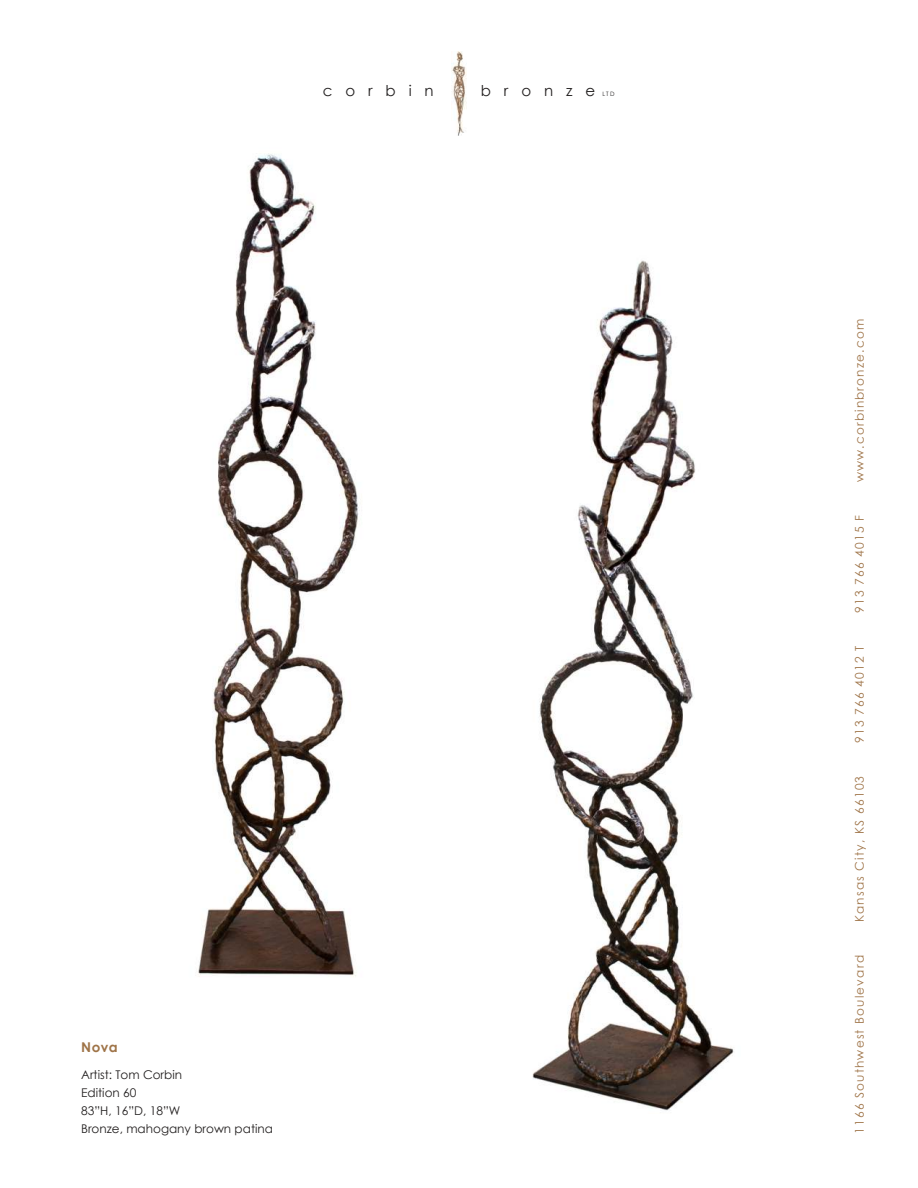
<style>
.page{position:relative;width:918px;height:1188px;background:#fff}
.page>*{position:absolute;margin:0;border:0;box-sizing:border-box;transform-origin:0 0}
.t1{font:15px "Century Gothic";letter-spacing:.86em;color:#221f1f}
.t2{font:700 13.5px "Century Gothic";color:#9f7448}
.t3{font:12px "Century Gothic";letter-spacing:.1em;color:#9f7448}
.t4{font:12px/18px "Century Gothic";color:#221f1f}
.t5{font:6px "Century Gothic";color:#221f1f}
</style>
<div class="page">
<img style="left:451px;top:52px;width:16px;height:84px">
<img style="left:198px;top:153px;width:161px;height:824px">
<img style="left:532px;top:260px;width:202px;height:851px">
<p class="t1" style="left:323px;top:85px;width:112px">corbin</p>
<p class="t1" style="left:481px;top:85px;width:116px">bronze</p>
<p class="t5" style="left:602px;top:92px;width:14px">LTD</p>
<p class="t2" style="left:81px;top:1040px;width:38px">Nova</p>
<p class="t4" style="left:81px;top:1067px;width:193px">Artist: Tom Corbin<br>Edition 60<br>83”H, 16”D, 18”W<br>Bronze, mahogany brown patina</p>
<p class="t3" style="left:855px;top:482px;width:165px;rotate:-90deg">www.corbinbronze.com</p>
<p class="t3" style="left:855px;top:613px;width:99px;rotate:-90deg">913 766 4015 F</p>
<p class="t3" style="left:855px;top:743px;width:99px;rotate:-90deg">913 766 4012 T</p>
<p class="t3" style="left:855px;top:922px;width:148px;rotate:-90deg">Kansas City, KS 66103</p>
<p class="t3" style="left:855px;top:1134px;width:180px;rotate:-90deg">1166 Southwest Boulevard</p>
</div>
